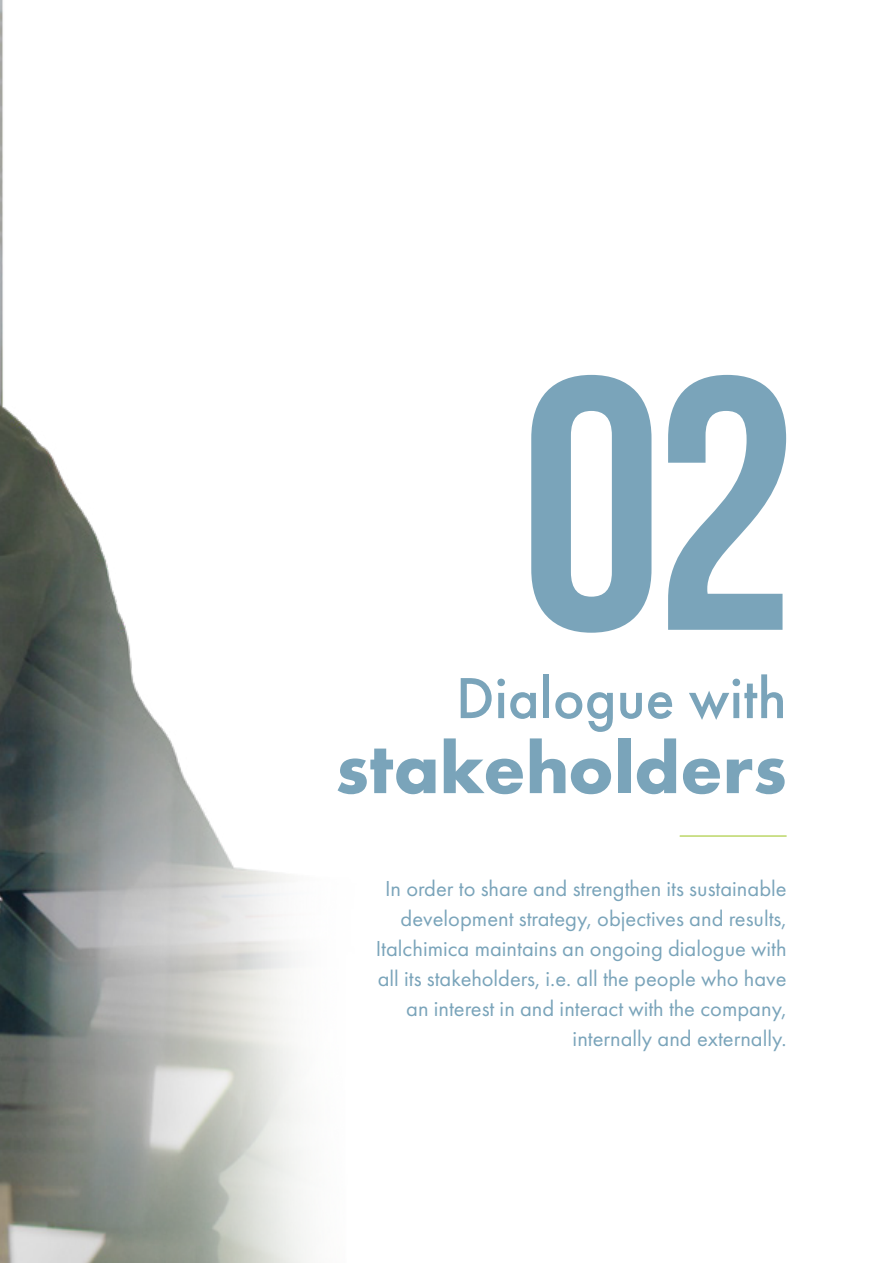
<style>
.page{position:relative;width:893px;height:1263px;background:#fff}
.page>*{position:absolute;margin:0;border:0;box-sizing:border-box;transform-origin:0 0}
.t1{font:700 360px "Bebas Neue";color:#7aa4ba}
.t2{font:700 75px "Futura PT";color:#7aa4ba}
.t3{font:500 60px "Futura PT";color:#7aa4ba}
.t4{font:22.5px/30px "Futura PT";color:#7aa4ba;text-align:right}
</style>
<div class="page">
<hr style="left:680px;top:836px;width:106px;height:1px;background:#9ac21c">
<img style="left:0;top:0;width:309px;height:1263px">
<h1 class="t1" style="left:520px;top:308px;width:278px">02</h1>
<h3 class="t3" style="left:456px;top:662px;width:332px">Dialogue with</h3>
<h2 class="t2" style="left:335px;top:720px;width:453px">stakeholders</h2>
<p class="t4" style="left:376px;top:873px;width:412px">In order to share and strengthen its sustainable development strategy, objectives and results, Italchimica maintains an ongoing dialogue with all its stakeholders, i.e. all the people who have an interest in and interact with the company, internally and externally.</p>
</div>
